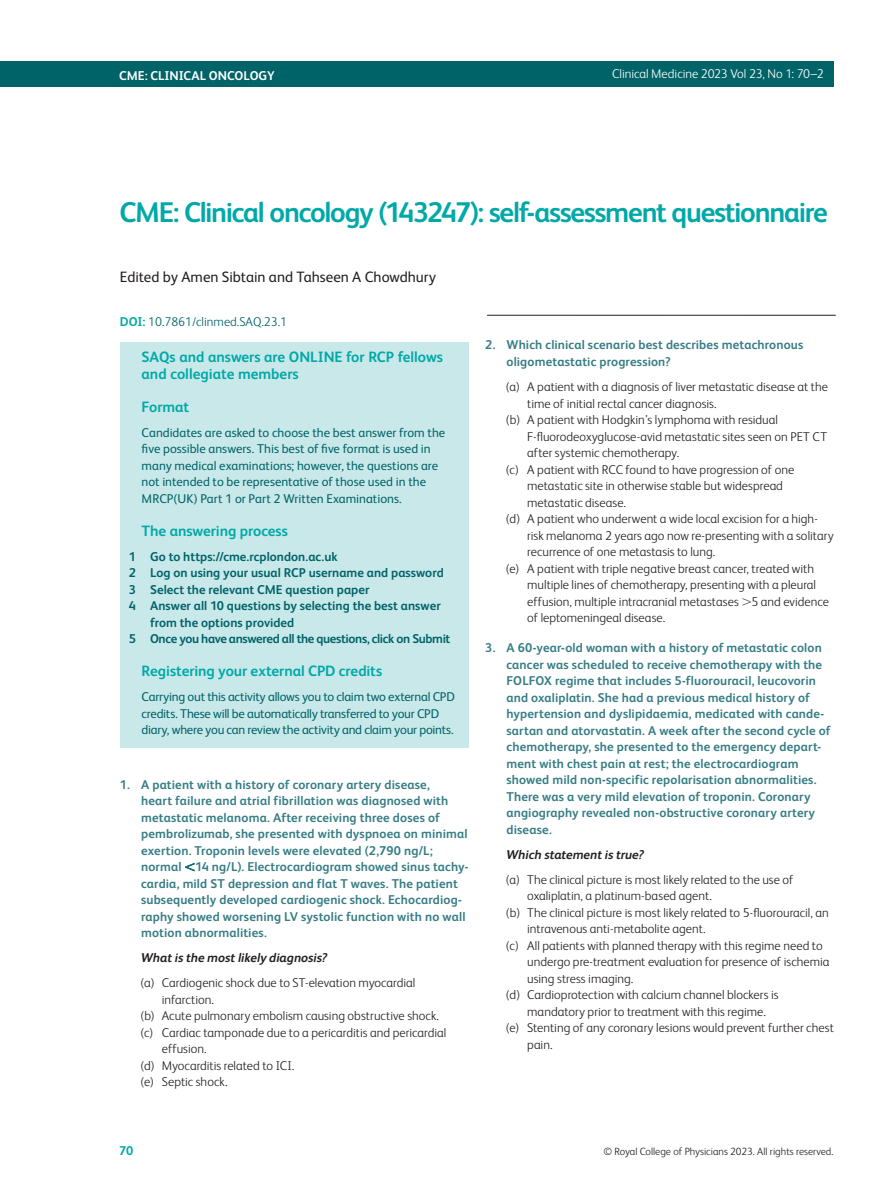
<style>
.page{position:relative;width:893px;height:1191px;background:#fff}
.page>*{position:absolute;margin:0;border:0;box-sizing:border-box;transform-origin:0 0}
.subject{font:700 28.5px "FS Albert";letter-spacing:-.045em;color:#00a9a7}
.SAQs_box_head{font:700 15px "FS Albert";letter-spacing:-.005em;color:#00a9a7}
.article-meta_permiss{font:700 15px/16.5px "FS Albert";color:#00a9a7}
.front_article-meta_C{font:15px "FS Albert";letter-spacing:-.005em;color:#231f20}
.SAQs_alpha_text{font:300 12.75px/16.5px "FS Albert";color:#231f20}
.body_sec_P_noIndent{font:700 12.75px/16.5px "FS Albert";letter-spacing:.01em;color:#367d84}
.SAQs_box_text{font:12.75px/16.5px "FS Albert";letter-spacing:-.005em;color:#006368}
.SAQs_box_number{font:700 12.75px/16.5px "FS Albert";color:#006368}
.SAQs_bold_text{font:italic 700 12.75px "FS Albert";color:#231f20}
.SAQs_box_number-2{font:700 12.75px "FS Albert";letter-spacing:-.03em;color:#006368}
.t1{font:300 12.75px "FS Albert";letter-spacing:-.005em;color:#fff}
.article-meta_kwd-gro{font:300 12.75px "FS Albert";color:#006368}
.t2{font:700 12.75px "FS Albert";color:#fff}
.t3{font:700 12.75px "FS Albert";color:#00a9a7}
.t4{font:300 10.5px "FS Albert";color:#231f20}
.s1{font-weight:700;color:#00a9a7}
</style>
<div class="page">
<div style="left:0;top:62px;width:833px;height:25px;background:#006368"></div>
<hr style="left:487px;top:315px;width:349px;height:1px;background:#231f20">
<div style="left:120px;top:342px;width:349px;height:405px;background:#c9e8e9"></div>
<p class="t2" style="left:119px;top:68px;width:157px">CME: CLINICAL ONCOLOGY</p>
<p class="t1" style="left:612px;top:66px;width:213px">Clinical Medicine 2023 Vol 23, No 1: 70–2</p>
<p class="subject" style="left:120px;top:196px;width:710px">CME: Clinical oncology (143247): self-assessment questionnaire</p>
<p class="front_article-meta_C" style="left:120px;top:268px;width:318px">Edited by Amen Sibtain and Tahseen A Chowdhury</p>
<p class="article-meta_kwd-gro" style="left:120px;top:314px;width:169px"><span class="s1">DOI:</span> 10.7861/clinmed.SAQ.23.1</p>
<p class="article-meta_permiss" style="left:142px;top:349px;width:303px">SAQs and answers are ONLINE for RCP fellows and collegiate members</p>
<p class="SAQs_box_head" style="left:142px;top:398px;width:49px">Format</p>
<p class="SAQs_box_text" style="left:142px;top:424px;width:305px">Candidates are asked to choose the best answer from the five possible answers. This best of five format is used in many medical examinations; however, the questions are not intended to be representative of those used in the MRCP(UK) Part 1 or Part 2 Written Examinations.</p>
<p class="SAQs_box_head" style="left:142px;top:522px;width:148px">The answering process</p>
<p class="SAQs_box_number" style="left:129px;top:548px;width:210px">1 Go to https://cme.rcplondon.ac.uk</p>
<p class="SAQs_box_number" style="left:129px;top:564px;width:316px">2 Log on using your usual RCP username and password</p>
<p class="SAQs_box_number" style="left:129px;top:581px;width:242px">3 Select the relevant CME question paper</p>
<p class="SAQs_box_number" style="left:150px;top:597px;width:292px;text-indent:-21px">4 Answer all 10 questions by selecting the best answer from the options provided</p>
<p class="SAQs_box_number-2" style="left:129px;top:631px;width:323px">5 Once you have answered all the questions, click on Submit</p>
<p class="SAQs_box_head" style="left:142px;top:662px;width:242px">Registering your external CPD credits</p>
<p class="SAQs_box_text" style="left:142px;top:688px;width:315px">Carrying out this activity allows you to claim two external CPD credits. These will be automatically transferred to your CPD diary, where you can review the activity and claim your points.</p>
<p class="body_sec_P_noIndent" style="left:141px;top:776px;width:329px;text-indent:-21px">1. A patient with a history of coronary artery disease,<br>heart failure and atrial fibrillation was diagnosed with metastatic melanoma. After receiving three doses of pembrolizumab, she presented with dyspnoea on minimal exertion. Troponin levels were elevated (2,790 ng/L; normal 14 ng/L). Electrocardiogram showed sinus tachy&shy;cardia, mild ST depression and flat T waves. The patient subsequently developed cardiogenic shock. Echocardiog&shy;raphy showed worsening LV systolic function with no wall motion abnormalities.</p>
<p class="SAQs_bold_text" style="left:141px;top:950px;width:188px">What is the most likely diagnosis?</p>
<p class="SAQs_alpha_text" style="left:162px;top:974px;width:255px;text-indent:-21px">(a) Cardiogenic shock due to ST-elevation myocardial infarction.</p>
<p class="SAQs_alpha_text" style="left:141px;top:1007px;width:300px">(b) Acute pulmonary embolism causing obstructive shock.</p>
<p class="SAQs_alpha_text" style="left:162px;top:1024px;width:286px;text-indent:-21px">(c) Cardiac tamponade due to a pericarditis and pericardial effusion.</p>
<p class="SAQs_alpha_text" style="left:141px;top:1057px;width:155px">(d) Myocarditis related to ICI.</p>
<p class="SAQs_alpha_text" style="left:141px;top:1073px;width:88px">(e) Septic shock.</p>
<p class="body_sec_P_noIndent" style="left:506px;top:337px;width:298px;text-indent:-21px">2. Which clinical scenario best describes metachronous oligometastatic progression?</p>
<p class="SAQs_alpha_text" style="left:527px;top:378px;width:302px;text-indent:-21px">(a) A patient with a diagnosis of liver metastatic disease at the time of initial rectal cancer diagnosis.</p>
<p class="SAQs_alpha_text" style="left:527px;top:411px;width:301px;text-indent:-21px">(b) A patient with Hodgkin’s lymphoma with residual<br>F-fluorodeoxyglucose-avid metastatic sites seen on PET CT after systemic chemotherapy.</p>
<p class="SAQs_alpha_text" style="left:527px;top:461px;width:269px;text-indent:-21px">(c) A patient with RCC found to have progression of one metastatic site in otherwise stable but widespread metastatic disease.</p>
<p class="SAQs_alpha_text" style="left:527px;top:510px;width:308px;text-indent:-21px">(d) A patient who underwent a wide local excision for a high&shy;risk melanoma 2 years ago now re-presenting with a solitary recurrence of one metastasis to lung.</p>
<p class="SAQs_alpha_text" style="left:527px;top:560px;width:303px;text-indent:-21px">(e) A patient with triple negative breast cancer, treated with multiple lines of chemotherapy, presenting with a pleural effusion, multiple intracranial metastases 5 and evidence of leptomeningeal disease.</p>
<p class="body_sec_P_noIndent" style="left:506px;top:639px;width:325px;text-indent:-21px">3. A 60-year-old woman with a history of metastatic colon cancer was scheduled to receive chemotherapy with the FOLFOX regime that includes 5-fluorouracil, leucovorin and oxaliplatin. She had a previous medical history of hypertension and dyslipidaemia, medicated with cande&shy;sartan and atorvastatin. A week after the second cycle of chemotherapy, she presented to the emergency depart&shy;ment with chest pain at rest; the electrocardiogram showed mild non-specific repolarisation abnormalities.<br>There was a very mild elevation of troponin. Coronary angiography revealed non-obstructive coronary artery disease.</p>
<p class="SAQs_bold_text" style="left:506px;top:847px;width:139px">Which statement is true?</p>
<p class="SAQs_alpha_text" style="left:527px;top:871px;width:268px;text-indent:-21px">(a) The clinical picture is most likely related to the use of oxaliplatin, a platinum-based agent.</p>
<p class="SAQs_alpha_text" style="left:527px;top:904px;width:303px;text-indent:-21px">(b) The clinical picture is most likely related to 5-fluorouracil, an intravenous anti-metabolite agent.</p>
<p class="SAQs_alpha_text" style="left:527px;top:937px;width:304px;text-indent:-21px">(c) All patients with planned therapy with this regime need to undergo pre-treatment evaluation for presence of ischemia using stress imaging.</p>
<p class="SAQs_alpha_text" style="left:527px;top:986px;width:253px;text-indent:-21px">(d) Cardioprotection with calcium channel blockers is mandatory prior to treatment with this regime.</p>
<p class="SAQs_alpha_text" style="left:527px;top:1019px;width:308px;text-indent:-21px">(e) Stenting of any coronary lesions would prevent further chest pain.</p>
<p class="t3" style="left:119px;top:1143px;width:16px">70</p>
<p class="t4" style="left:604px;top:1145px;width:231px">© Royal College of Physicians 2023. All rights reserved.</p>
</div>
